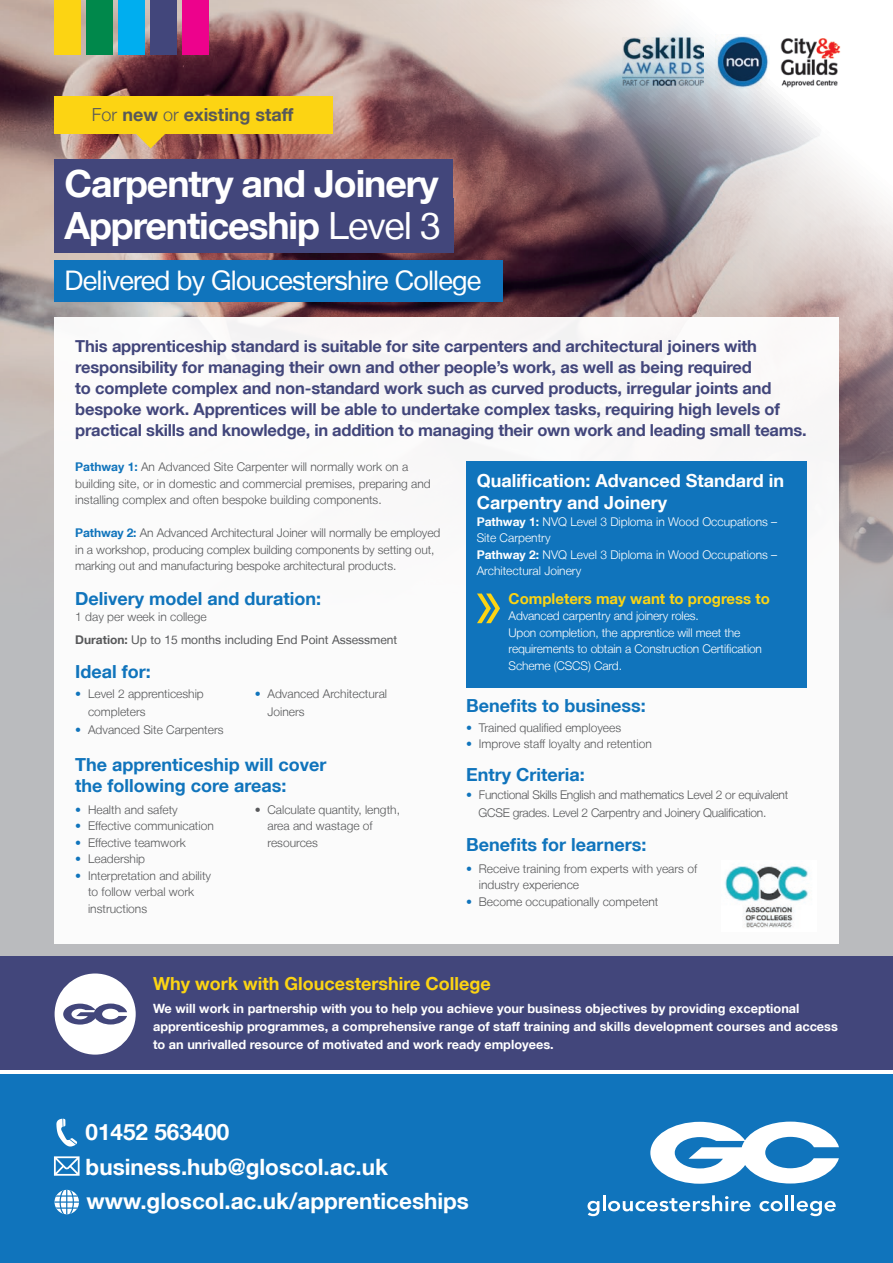
<style>
.page{position:relative;width:893px;height:1263px;background:#fff}
.page>*{position:absolute;margin:0;border:0;box-sizing:border-box;transform-origin:0 0}
.t1{font:700 37.5px/42px "Helvetica Neue LT";letter-spacing:-.03em;color:#fff}
.t2{font:27px "Helvetica Neue LT";letter-spacing:-.03em;color:#fff}
.t3{font:700 22.5px/34.5px "Helvetica Neue LT";color:#fff}
.t4{font:700 18px/21.6px "Helvetica Neue LT";color:#1074bc}
.t5{font:700 18px/21.6px "Helvetica Neue LT";color:#fff}
.t6{font:700 18px "Helvetica Neue LT";color:#fcd413}
.t7{font:700 18px "Helvetica Neue LT";color:#57585a}
.t8{font:700 16.5px/21px "Helvetica Neue LT";letter-spacing:-.01em;color:#42467b}
.t9{font:700 15px "Helvetica Neue LT";color:#fcd413}
.t10{font:700 12.75px/18px "Helvetica Neue LT";color:#fff}
.t11{font:300 12px/16.5px "Helvetica Neue LT";color:#57585a}
.t12{font:300 12px/16.5px "Helvetica Neue LT";letter-spacing:-.01em;color:#fff}
.t13{font:300 12px/18px "Helvetica Neue LT";letter-spacing:-.02em;color:#57585a}
.t14{font:12px/22.5px "Helvetica Neue LT";color:#57585a}
.s1{font-weight:300}
.s2{font-weight:400}
.s3{font-weight:700;color:#1074bc}
.s4{font-weight:700}
.s5{color:#1074bc}
</style>
<div class="page">
<div style="left:0;top:305px;width:893px;height:721px;background:#babbbe"></div>
<img style="left:0;top:0;width:893px;height:565px">
<div style="left:54px;top:317px;width:785px;height:626px;background:#fff"></div>
<div style="left:54px;top:198px;width:399px;height:55px;background:#42467b"></div>
<div style="left:0;top:1075px;width:893px;height:188px;background:#1074bc"></div>
<svg style="left:650px;top:1121px;width:189px;height:63px"></svg>
<svg style="left:587px;top:1195px;width:164px;height:21px"></svg>
<svg style="left:759px;top:1201px;width:24px;height:10px"></svg>
<hr style="left:785px;top:1195px;width:3px;height:16px;background:#fff">
<hr style="left:791px;top:1195px;width:3px;height:16px;background:#fff">
<svg style="left:797px;top:1201px;width:39px;height:15px"></svg>
<div style="left:54px;top:159px;width:399px;height:44px;background:#42467b"></div>
<div style="left:54px;top:260px;width:449px;height:41px;background:#1074bc"></div>
<svg style="left:56px;top:1119px;width:21px;height:27px"></svg>
<svg style="left:55px;top:1190px;width:24px;height:24px"></svg>
<svg style="left:54px;top:1156px;width:26px;height:20px"></svg>
<div style="left:0;top:956px;width:893px;height:113px;background:#42467b"></div>
<div style="left:55px;top:973px;width:81px;height:81px;background:#fff;border-radius:50%"></div>
<svg style="left:63px;top:1003px;width:64px;height:21px"></svg>
<div style="left:54px;top:96px;width:278px;height:37px;background:#fcd413"></div>
<svg style="left:136px;top:133px;width:30px;height:15px"></svg>
<div style="left:466px;top:461px;width:341px;height:227px;background:#1074bc"></div>
<svg style="left:477px;top:593px;width:23px;height:30px"></svg>
<div style="left:54px;top:0;width:26px;height:54px;background:#fcd413"></div>
<div style="left:86px;top:0;width:26px;height:54px;background:#00884b"></div>
<div style="left:118px;top:0;width:26px;height:54px;background:#00aeef"></div>
<div style="left:150px;top:0;width:26px;height:54px;background:#42467b"></div>
<div style="left:182px;top:0;width:26px;height:54px;background:#ed028c"></div>
<img style="left:724px;top:866px;width:85px;height:62px">
<img style="left:623px;top:38px;width:81px;height:48px">
<img style="left:715px;top:35px;width:136px;height:54px">
<h3 class="t7" style="left:92px;top:103px;width:203px"><span class="s1">For</span> new <span class="s1">or</span> existing staff</h3>
<h1 class="t1" style="left:65px;top:161px;width:378px">Carpentry and Joinery<br>Apprenticeship <span class="s2">Level 3</span></h1>
<h2 class="t2" style="left:65px;top:264px;width:418px">Delivered by Gloucestershire College</h2>
<p class="t8" style="left:75px;top:336px;width:733px">This apprenticeship standard is suitable for site carpenters and architectural joiners with responsibility for managing their own and other people’s work, as well as being required<br>to complete complex and non-standard work such as curved products, irregular joints and bespoke work. Apprentices will be able to undertake complex tasks, requiring high levels of practical skills and knowledge, in addition to managing their own work and leading small teams.</p>
<p class="t11" style="left:75px;top:458px;width:357px"><span class="s3">Pathway 1:</span> An Advanced Site Carpenter will normally work on a building site, or in domestic and commercial premises, preparing and installing complex and often bespoke building components.</p>
<p class="t11" style="left:75px;top:524px;width:367px"><span class="s3">Pathway 2:</span> An Advanced Architectural Joiner will normally be employed in a workshop, producing complex building components by setting out, marking out and manufacturing bespoke architectural products.</p>
<h3 class="t4" style="left:75px;top:587px;width:247px">Delivery model and duration:</h3>
<p class="t14" style="left:75px;top:605px;width:324px"><span class="s1">1 day per week in college<br></span><span class="s4">Duration:</span> Up to 15 months including End Point Assessment</p>
<h3 class="t4" style="left:75px;top:660px;width:77px">Ideal for:</h3>
<p class="t11" style="left:88px;top:685px;width:117px;line-height:18px;text-indent:-13px"><span class="s5">•</span> Level 2 apprenticeship completers</p>
<p class="t11" style="left:75px;top:722px;width:150px"><span class="s5">•</span> Advanced Site Carpenters</p>
<p class="t11" style="left:267px;top:685px;width:121px;line-height:18px;text-indent:-13px"><span class="s5">•</span> Advanced Architectural<br>Joiners</p>
<h3 class="t4" style="left:75px;top:753px;width:253px">The apprenticeship will cover the following core areas:</h3>
<p class="t11" style="left:75px;top:801px;width:104px"><span class="s5">•</span> Health and safety</p>
<p class="t11" style="left:75px;top:818px;width:140px"><span class="s5">•</span> Effective communication</p>
<p class="t11" style="left:75px;top:834px;width:112px"><span class="s5">•</span> Effective teamwork</p>
<p class="t11" style="left:75px;top:851px;width:71px"><span class="s5">•</span> Leadership</p>
<p class="t11" style="left:88px;top:867px;width:125px;text-indent:-13px"><span class="s5">•</span> Interpretation and ability to follow verbal work instructions</p>
<p class="t11" style="left:267px;top:801px;width:134px;text-indent:-13px">• Calculate quantity, length, area and wastage of resources</p>
<h3 class="t5" style="left:477px;top:470px;width:309px">Qualification: Advanced Standard in<br>Carpentry and Joinery</h3>
<p class="t12" style="left:477px;top:513px;width:302px"><span class="s4">Pathway 1:</span> NVQ Level 3 Diploma in Wood Occupations – Site Carpentry<br><span class="s4">Pathway 2:</span> NVQ Level 3 Diploma in Wood Occupations – Architectural Joinery</p>
<p class="t9" style="left:509px;top:589px;width:263px">Completers may want to progress to</p>
<p class="t12" style="left:509px;top:607px;width:255px">Advanced carpentry and joinery roles.<br>Upon completion, the apprentice will meet the requirements to obtain a Construction Certification Scheme (CSCS) Card.</p>
<h3 class="t4" style="left:466px;top:694px;width:181px">Benefits to business:</h3>
<p class="t11" style="left:466px;top:720px;width:157px"><span class="s5">•</span> Trained qualified employees</p>
<p class="t11" style="left:466px;top:735px;width:187px"><span class="s5">•</span> Improve staff loyalty and retention</p>
<h3 class="t4" style="left:466px;top:763px;width:120px">Entry Criteria:</h3>
<p class="t13" style="left:478px;top:785px;width:311px;text-indent:-12px"><span class="s5">•</span> Functional Skills English and mathematics Level 2 or equivalent<br>GCSE grades. Level 2 Carpentry and Joinery Qualification.</p>
<h3 class="t4" style="left:466px;top:833px;width:182px">Benefits for learners:</h3>
<p class="t11" style="left:479px;top:860px;width:220px;text-indent:-13px"><span class="s5">•</span> Receive training from experts with years of industry experience</p>
<p class="t11" style="left:466px;top:893px;width:194px"><span class="s5">•</span> Become occupationally competent</p>
<h3 class="t6" style="left:153px;top:973px;width:339px">Why work with Gloucestershire College</h3>
<p class="t10" style="left:153px;top:999px;width:686px">We will work in partnership with you to help you achieve your business objectives by providing exceptional apprenticeship programmes, a comprehensive range of staff training and skills development courses and access to an unrivalled resource of motivated and work ready employees.</p>
<h3 class="t3" style="left:86px;top:1114px;width:385px">01452 563400 business.hub@gloscol.ac.uk www.gloscol.ac.uk/apprenticeships</h3>
</div>
